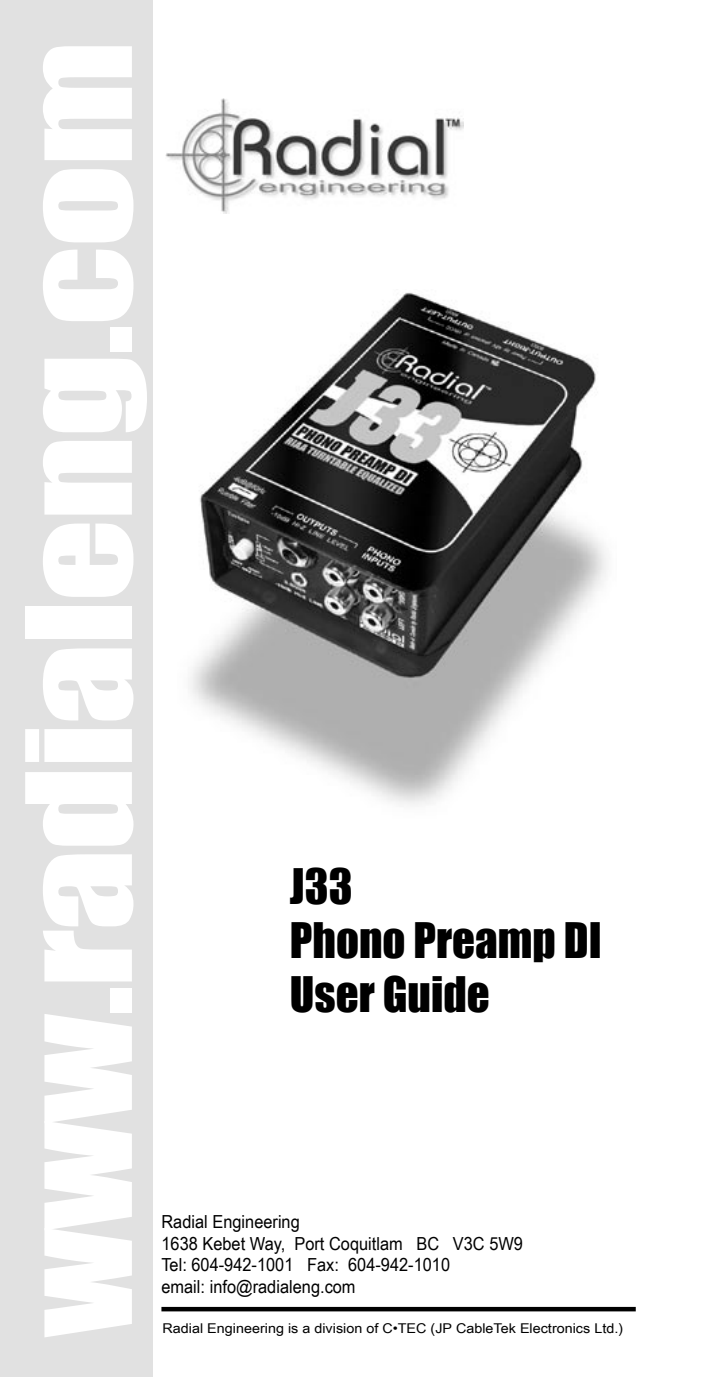
<style>
.page{position:relative;width:708px;height:1377px;background:#fff}
.page>*{position:absolute;margin:0;border:0;box-sizing:border-box;transform-origin:0 0}
.t1{font:135px "Impact";letter-spacing:-.01em;color:#fff;scale:1.2 1}
.t2{font:45px/54px "Impact";color:#000}
.t3{font:18px/21.6px "Arial Narrow";color:#000;scale:1.11 1}
.t4{font:13.5px "Arial Narrow";color:#000;scale:1.3 1}
</style>
<div class="page">
<div style="left:1px;top:0;width:152px;height:1377px;background:#e1e1e1"></div>
<hr style="left:161px;top:1307px;width:475px;height:4px;background:#000">
<img style="left:165px;top:98px;width:299px;height:116px">
<img style="left:190px;top:292px;width:417px;height:513px">
<h1 class="t1" style="left:-26px;top:1337px;width:1082px;rotate:-90deg">www.radialeng.com</h1>
<h2 class="t2" style="left:290px;top:858px;width:313px">J33<br>Phono Preamp DI<br>User Guide</h2>
<p class="t3" style="left:161px;top:1210px;width:327px">Radial Engineering<br>1638 Kebet Way, Port Coquitlam BC V3C 5W9<br>Tel: 604-942-1001 Fax: 604-942-1010</p>
<p class="t3" style="left:161px;top:1275px;width:176px">email: info@radialeng.com</p>
<p class="t4" style="left:162px;top:1319px;width:356px">Radial Engineering is a division of C•TEC (JP CableTek Electronics Ltd.)</p>
</div>
